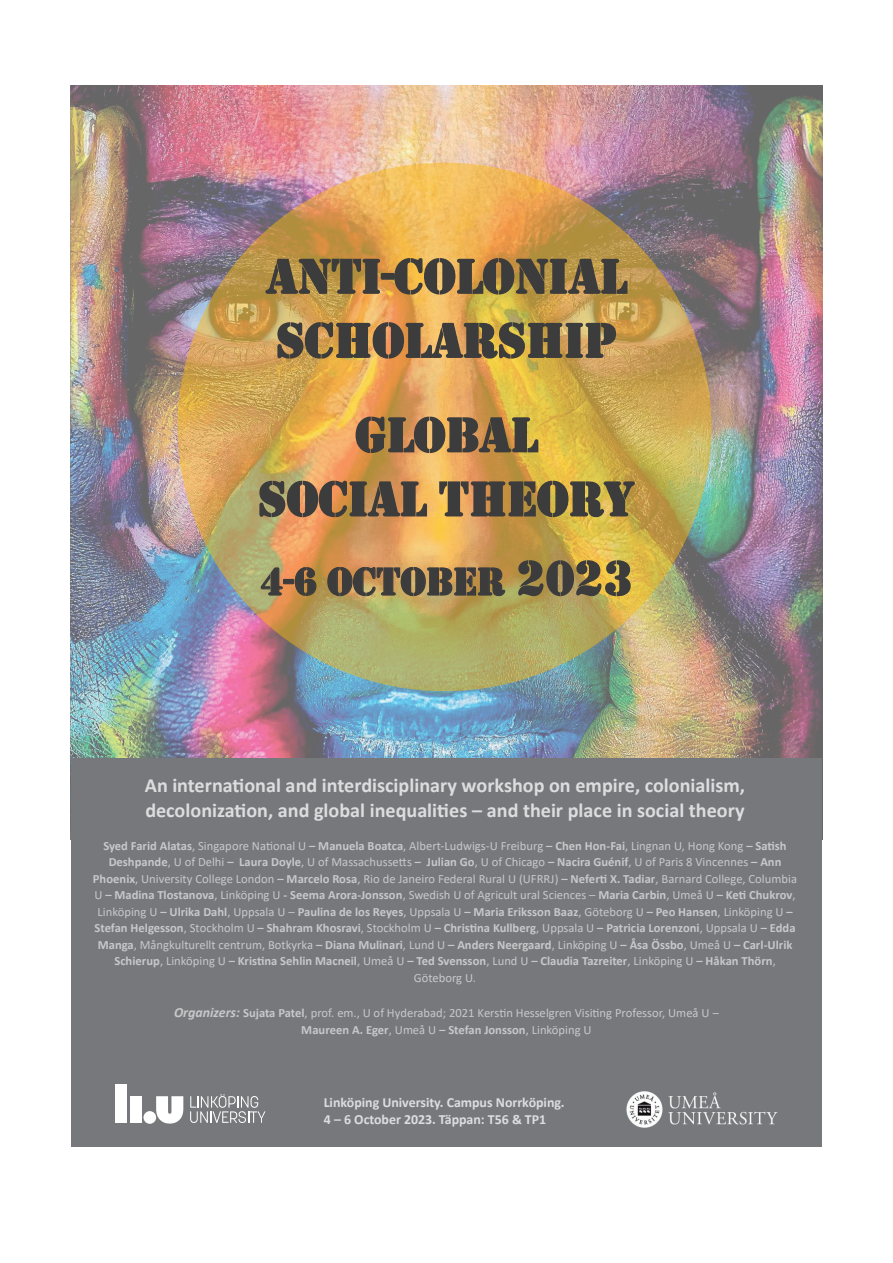
<style>
.page{position:relative;width:893px;height:1263px;background:#fff}
.page>*{position:absolute;margin:0;border:0;box-sizing:border-box;transform-origin:0 0}
.t1{font:50.4px/64.1px "Stencil";color:#3c3c3d}
.t2{font:40.5px "Stencil";color:#3c3c3d}
.t3{font:700 20.1px/24.8px "Calibri";color:#dcdddf}
.t4{font:700 13.95px/17px "Calibri";letter-spacing:-.005em;color:#dcdddf}
.t5{font:700 12.6px/16.5px "Calibri";color:#c7c8ca;text-align:center}
.t6{font:12.6px/17px "Calibri";color:#c7c8ca;text-align:center}
.s1{font-size:50.4px}
.s2{font-weight:400}
.s3{font-weight:700;font-style:italic;font-size:13.95px}
.s4{font-weight:700}
.s5{font-weight:700;font-style:italic}
</style>
<div class="page">
<img style="left:71px;top:85px;width:751px;height:673px">
<div style="left:71px;top:758px;width:751px;height:389px;background:#76787b"></div>
<div style="left:130px;top:1096px;width:12px;height:27px;background:#fff"></div>
<div style="left:115px;top:1084px;width:12px;height:39px;background:#fff"></div>
<div style="left:143px;top:1111px;width:13px;height:13px;background:#fff;border-radius:50%"></div>
<svg style="left:156px;top:1096px;width:27px;height:27px"></svg>
<svg style="left:190px;top:1094px;width:75px;height:29px"></svg>
<div style="left:178px;top:163px;width:533px;height:528px;background:#fcb914;border-radius:50%;opacity:.5"></div>
<img style="left:626px;top:1091px;width:152px;height:37px">
<h1 class="t1" style="left:266px;top:245px;width:362px">ANTI-COLONIAL<br>SCHOLARSHIP</h1>
<h1 class="t1" style="left:258px;top:404px;width:378px;text-align:center">GLOBAL<br>SOCIAL THEORY</h1>
<h2 class="t2" style="left:260px;top:558px;width:374px">4-6 OCTOBER <span class="s1">2023</span></h2>
<h3 class="t3" style="left:145px;top:773px;width:602px">An international and interdisciplinary workshop on empire, colonialism, decolonization, and global inequalities – and their place in social theory</h3>
<p class="t5" style="left:93px;top:837px;width:706px">Syed Farid Alatas<span class="s2">, Singapore National U</span> – Manuela Boatca<span class="s2">, Albert-Ludwigs-U Freiburg</span> – Chen Hon-Fai<span class="s2">, Lingnan U, Hong Kong</span> – Satish Deshpande<span class="s2">, U of Delhi</span> – Laura Doyle<span class="s2">, U of Massachussetts</span> – Julian Go<span class="s2">, U of Chicago</span> – Nacira Guénif<span class="s2">, U of Paris 8 Vincennes</span> – Ann Phoenix<span class="s2">, University College London</span> – Marcelo Rosa<span class="s2">, Rio de Janeiro Federal Rural U (UFRRJ)</span> – Neferti X. Tadiar<span class="s2">, Barnard College, Columbia U</span> – Madina Tlostanova<span class="s2">, Linköping U</span> - Seema Arora-Jonsson<span class="s2">, Swedish U of Agricult ural Sciences –</span> Maria Carbin<span class="s2">, Umeå U</span> – Keti Chukrov<span class="s2">, Linköping U</span> – Ulrika Dahl<span class="s2">, Uppsala U –</span> Paulina de los Reyes<span class="s2">, Uppsala U</span> – Maria Eriksson Baaz<span class="s2">, Göteborg U</span> – Peo Hansen<span class="s2">, Linköping U</span> – Stefan Helgesson<span class="s2">, Stockholm U</span> – Shahram Khosravi<span class="s2">, Stockholm U</span> – Christina Kullberg<span class="s2">, Uppsala U</span> – Patricia Lorenzoni<span class="s2">, Uppsala U</span> – Edda Manga<span class="s2">, Mångkulturellt centrum, Botkyrka</span> – Diana Mulinari<span class="s2">, Lund U</span> – Anders Neergaard<span class="s2">, Linköping U</span> – Åsa Össbo<span class="s2">, Umeå U</span> – Carl-Ulrik Schierup<span class="s2">, Linköping U</span> – Kristina Sehlin Macneil<span class="s2">, Umeå U</span> – Ted Svensson<span class="s2">, Lund U</span> – Claudia Tazreiter<span class="s2">, Linköping U</span> – Håkan Thörn<span class="s2">, Göteborg U.</span></p>
<p class="t6" style="left:174px;top:1004px;width:547px"><span class="s3">Organizers:</span> <span class="s4">Sujata Patel</span>, prof. em., U of Hyderabad; 2021 Kerstin Hesselgren Visiting Professor, Umeå U –<br><span class="s4">Maureen A. Eger</span>, Umeå U <span class="s5">–</span> <span class="s4">Stefan Jonsson</span>, Linköping U</p>
<p class="t4" style="left:324px;top:1094px;width:242px">Linköping University. Campus Norrköping.<br>4 – 6 October 2023. Täppan: T56 &amp; TP1</p>
</div>
